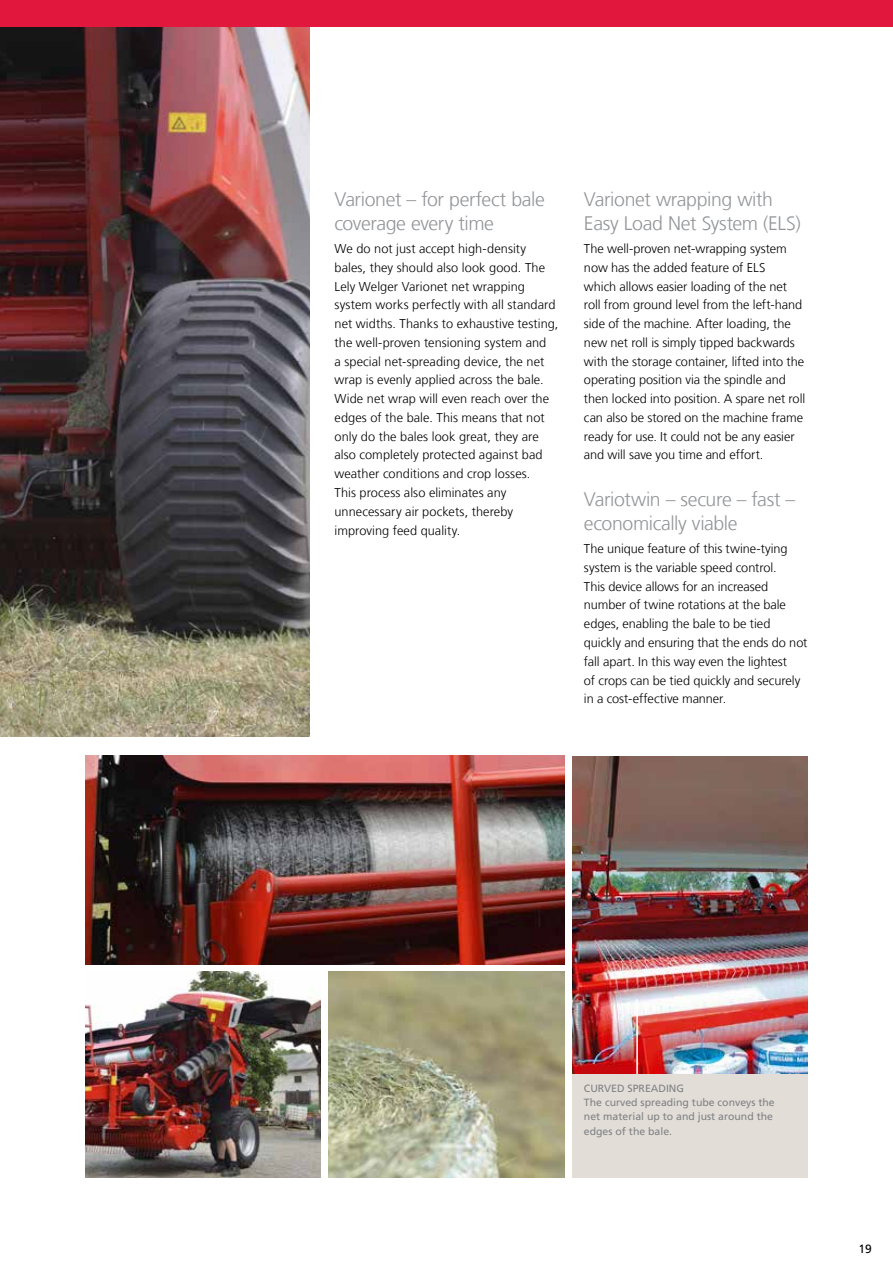
<style>
.page{position:relative;width:893px;height:1263px;background:#fff}
.page>*{position:absolute;margin:0;border:0;box-sizing:border-box;transform-origin:0 0}
.t1{font:300 19.5px/23.4px "Frutiger LT Com";letter-spacing:-.02em;color:#939598}
.t2{font:300 12.75px/18.8px "Frutiger LT Com";color:#000}
.t3{font:12px "Frutiger LT Com";color:#000}
.t4{font:10.5px/14.1px "Frutiger LT Com";color:#808285}
</style>
<div class="page">
<img style="left:85px;top:972px;width:235px;height:206px">
<img style="left:329px;top:972px;width:235px;height:206px">
<img style="left:85px;top:756px;width:479px;height:208px">
<img style="left:573px;top:756px;width:235px;height:318px">
<hr style="left:636px;top:999px;width:2px;height:192px;background:#fff">
<div style="left:572px;top:1074px;width:236px;height:104px;background:#e2ddd7"></div>
<img style="left:0;top:27px;width:309px;height:709px">
<div style="left:0;top:0;width:893px;height:27px;background:#e1173d"></div>
<h1 class="t1" style="left:334px;top:188px;width:212px">Varionet – for perfect bale coverage every time</h1>
<p class="t2" style="left:334px;top:239px;width:225px">We do not just accept high-density bales, they should also look good. The Lely Welger Varionet net wrapping system works perfectly with all standard net widths. Thanks to exhaustive testing, the well-proven tensioning system and<br>a special net-spreading device, the net wrap is evenly applied across the bale.<br>Wide net wrap will even reach over the edges of the bale. This means that not only do the bales look great, they are also completely protected against bad weather conditions and crop losses.<br>This process also eliminates any unnecessary air pockets, thereby improving feed quality.</p>
<h1 class="t1" style="left:584px;top:188px;width:218px">Varionet wrapping with<br>Easy Load Net System (ELS)</h1>
<p class="t2" style="left:584px;top:239px;width:223px">The well-proven net-wrapping system now has the added feature of ELS<br>which allows easier loading of the net roll from ground level from the left-hand side of the machine. After loading, the new net roll is simply tipped backwards with the storage container, lifted into the operating position via the spindle and then locked into position. A spare net roll can also be stored on the machine frame ready for use. It could not be any easier and will save you time and effort.</p>
<h1 class="t1" style="left:584px;top:488px;width:213px">Variotwin – secure – fast – economically viable</h1>
<p class="t2" style="left:584px;top:539px;width:225px">The unique feature of this twine-tying system is the variable speed control.<br>This device allows for an increased number of twine rotations at the bale edges, enabling the bale to be tied quickly and ensuring that the ends do not fall apart. In this way even the lightest<br>of crops can be tied quickly and securely in a cost-effective manner.</p>
<p class="t4" style="left:584px;top:1082px;width:192px;text-indent:33px">d Spreading<br>The curved spreading tube conveys the net material up to and just around the edges of the bale.</p>
<p class="t4" style="left:584px;top:1082px;width:14px">Curve</p>
<p class="t3" style="left:858px;top:1241px;width:15px">19</p>
</div>
